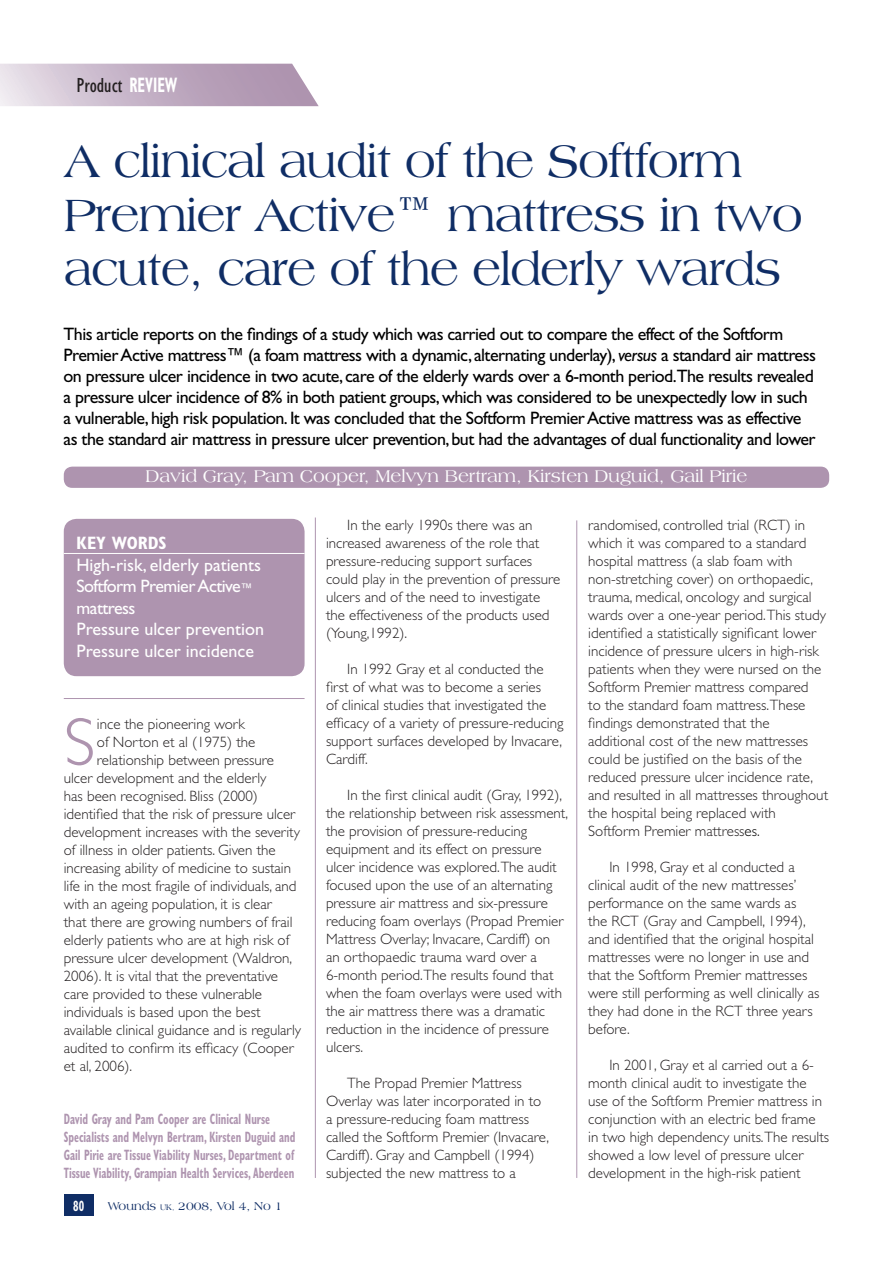
<style>
.page{position:relative;width:893px;height:1263px;background:#fff}
.page>*{position:absolute;margin:0;border:0;box-sizing:border-box;transform-origin:0 0}
.t1{font:300 67.8px "Gill Sans";color:#ae94af}
.t2{font:48px/54px "Americana BT";letter-spacing:-.025em;color:#0f2d65}
.t3{font:condensed 21px "Gill Sans";color:#231f20}
.t4{font:18px/21px "Gill Sans";letter-spacing:-.03em;color:#000}
.t5{font:18px/21.6px "Gill Sans";color:#fff}
.t6{font:18px "Americana BT";color:#fff}
.t7{font:700 condensed 18px "Gill Sans";color:#fff}
.t8{font:300 15px/18px "Gill Sans";color:#231f20}
.t9{font:700 condensed 15px/18px "Gill Sans";color:#ae94af;scale:.7 1}
.t10{font:700 condensed 15px "Gill Sans";color:#fff;scale:.7 1}
.t11{font:12px "Americana BT";color:#0f2d65}
.s1{font-weight:700;color:#fff}
.s2{font-style:italic}
.s3{font-size:12px}
.s4{font-size:8.4px}
.s5{font-size:7.5px}
.s6{color:#000}
</style>
<div class="page">
<div style="left:64px;top:1195px;width:30px;height:21px;background:#0f2d65"></div>
<svg style="left:0;top:64px;width:319px;height:42px"></svg>
<div style="left:64px;top:467px;width:765px;height:21px;background:#ae94af"></div>
<div style="left:64px;top:519px;width:241px;height:157px;background:#ae94af"></div>
<hr style="left:64px;top:553px;width:241px;height:1px;background:#fff">
<hr style="left:64px;top:698px;width:241px;height:1px;background:#ae94af">
<hr style="left:315px;top:517px;width:1px;height:661px;background:#ae94af">
<hr style="left:576px;top:520px;width:1px;height:658px;background:#ae94af">
<h3 class="t3" style="left:77px;top:74px;width:102px">Product <span class="s1">REVIEW</span></h3>
<h2 class="t2" style="left:64px;top:134px;width:740px">A clinical audit of the Softform<br>Premier Active™ mattress in two acute, care of the elderly wards</h2>
<p class="t4" style="left:64px;top:324px;width:754px">This article reports on the findings of a study which was carried out to compare the effect of the Softform Premier Active mattress™ (a foam mattress with a dynamic, alternating underlay), <span class="s2">versus</span> a standard air mattress on pressure ulcer incidence in two acute, care of the elderly wards over a 6-month period.The results revealed a pressure ulcer incidence of 8% in both patient groups, which was considered to be unexpectedly low in such a vulnerable, high risk population. It was concluded that the Softform Premier Active mattress was as effective as the standard air mattress in pressure ulcer prevention, but had the advantages of dual functionality and lower</p>
<p class="t6" style="left:146px;top:466px;width:603px">David Gray, Pam Cooper, Melvyn Bertram, Kirsten Duguid, Gail Pirie</p>
<p class="t7" style="left:77px;top:532px;width:92px">KEY WORDS</p>
<p class="t5" style="left:77px;top:554px;width:189px">High-risk, elderly patients<br>Softform Premier Active<span class="s3">™ </span>mattress<br>Pressure ulcer prevention<br>Pressure ulcer incidence</p>
<h1 class="t1" style="left:64px;top:704px;width:33px">S</h1>
<p class="t8" style="left:97px;top:715px;width:149px">ince the pioneering work</p>
<p class="t8" style="left:97px;top:733px;width:160px">of Norton et al (1975) the</p>
<p class="t8" style="left:97px;top:751px;width:179px">relationship between pressure</p>
<p class="t8" style="left:64px;top:769px;width:204px">ulcer development and the elderly</p>
<p class="t8" style="left:64px;top:787px;width:196px">has been recognised. Bliss (2000)</p>
<p class="t8" style="left:64px;top:805px;width:233px">identified that the risk of pressure ulcer</p>
<p class="t8" style="left:64px;top:823px;width:238px">development increases with the severity</p>
<p class="t8" style="left:64px;top:841px;width:213px">of illness in older patients. Given the</p>
<p class="t8" style="left:64px;top:859px;width:229px">increasing ability of medicine to sustain</p>
<p class="t8" style="left:64px;top:877px;width:234px">life in the most fragile of individuals, and</p>
<p class="t8" style="left:64px;top:895px;width:210px">with an ageing population, it is clear</p>
<p class="t8" style="left:64px;top:913px;width:230px">that there are growing numbers of frail</p>
<p class="t8" style="left:64px;top:931px;width:227px">elderly patients who are at high risk of</p>
<p class="t8" style="left:64px;top:949px;width:230px">pressure ulcer development (Waldron,</p>
<p class="t8" style="left:64px;top:967px;width:216px">2006). It is vital that the preventative</p>
<p class="t8" style="left:64px;top:985px;width:200px">care provided to these vulnerable</p>
<p class="t8" style="left:64px;top:1003px;width:198px">individuals is based upon the best</p>
<p class="t8" style="left:64px;top:1021px;width:239px">available clinical guidance and is regularly</p>
<p class="t8" style="left:64px;top:1039px;width:231px">audited to confirm its efficacy (Cooper</p>
<p class="t8" style="left:64px;top:1057px;width:70px">et al, 2006).</p>
<p class="t9" style="left:64px;top:1110px;width:333px">David Gray and Pam Cooper are Clinical Nurse Specialists and Melvyn Bertram, Kirsten Duguid and Gail Pirie are Tissue Viability Nurses, Department of Tissue Viability, Grampian Health Services, Aberdeen</p>
<p class="t10" style="left:73px;top:1197px;width:17px">80</p>
<p class="t11" style="left:108px;top:1199px;width:176px">Wounds <span class="s4">UK</span><span class="s5">,</span> 2008, Vol 4, No 1</p>
<p class="t8" style="left:326px;top:516px;width:236px;text-indent:21px">In the early 1990s there was an increased awareness of the role that pressure-reducing support surfaces could play in the prevention of pressure ulcers and of the need to investigate the effectiveness of the products used (Young,1992).</p>
<p class="t8" style="left:326px;top:660px;width:239px;text-indent:21px">In 1992 Gray et al conducted the first of what was to become a series<br>of clinical studies that investigated the efficacy of a variety of pressure-reducing support surfaces developed by Invacare, Cardiff.</p>
<p class="t8" style="left:326px;top:786px;width:244px;text-indent:21px">In the first clinical audit (Gray, 1992), the relationship between risk assessment, the provision of pressure-reducing equipment and its effect on pressure ulcer incidence was explored.The audit focused upon the use of an alternating pressure air mattress and six-pressure reducing foam overlays (Propad Premier Mattress Overlay; Invacare, Cardiff) on<br>an orthopaedic trauma ward over a 6-month period.The results found that when the foam overlays were used with the air mattress there was a dramatic reduction in the incidence of pressure ulcers.</p>
<p class="t8" style="left:326px;top:1074px;width:225px;text-indent:21px">The Propad Premier Mattress Overlay was later incorporated in to a pressure-reducing foam mattress called the Softform Premier (Invacare, Cardiff). Gray and Campbell (1994) subjected the new mattress to a</p>
<p class="t8" style="left:588px;top:516px;width:241px">randomised, controlled trial (RCT) in which it was compared to a standard hospital mattress (a slab foam with non-stretching cover) on orthopaedic, trauma, medical, oncology and surgical wards over a one-year period.This study identified a statistically significant lower incidence of pressure ulcers in high-risk patients when they were nursed on the Softform Premier mattress compared<br>to the standard foam mattress.These findings demonstrated that the additional cost of the new mattresses could be justified on the basis of the reduced pressure ulcer incidence rate, and resulted in all mattresses throughout the hospital being replaced with Softform Premier mattress<span class="s6">es.</span></p>
<p class="t8" style="left:588px;top:858px;width:233px;text-indent:21px">In 1998, Gray et al conducted a clinical audit of the new mattresses’ performance on the same wards as<br>the RCT (Gray and Campbell, 1994), and identified that the original hospital mattresses were no longer in use and that the Softform Premier mattresses were still performing as well clinically as they had done in the RCT three years before.</p>
<p class="t8" style="left:588px;top:1056px;width:242px;text-indent:21px">In 2001, Gray et al carried out a 6- month clinical audit to investigate the use of the Softform Premier mattress in conjunction with an electric bed frame in two high dependency units.The results showed a low level of pressure ulcer development in the high-risk patient</p>
</div>
